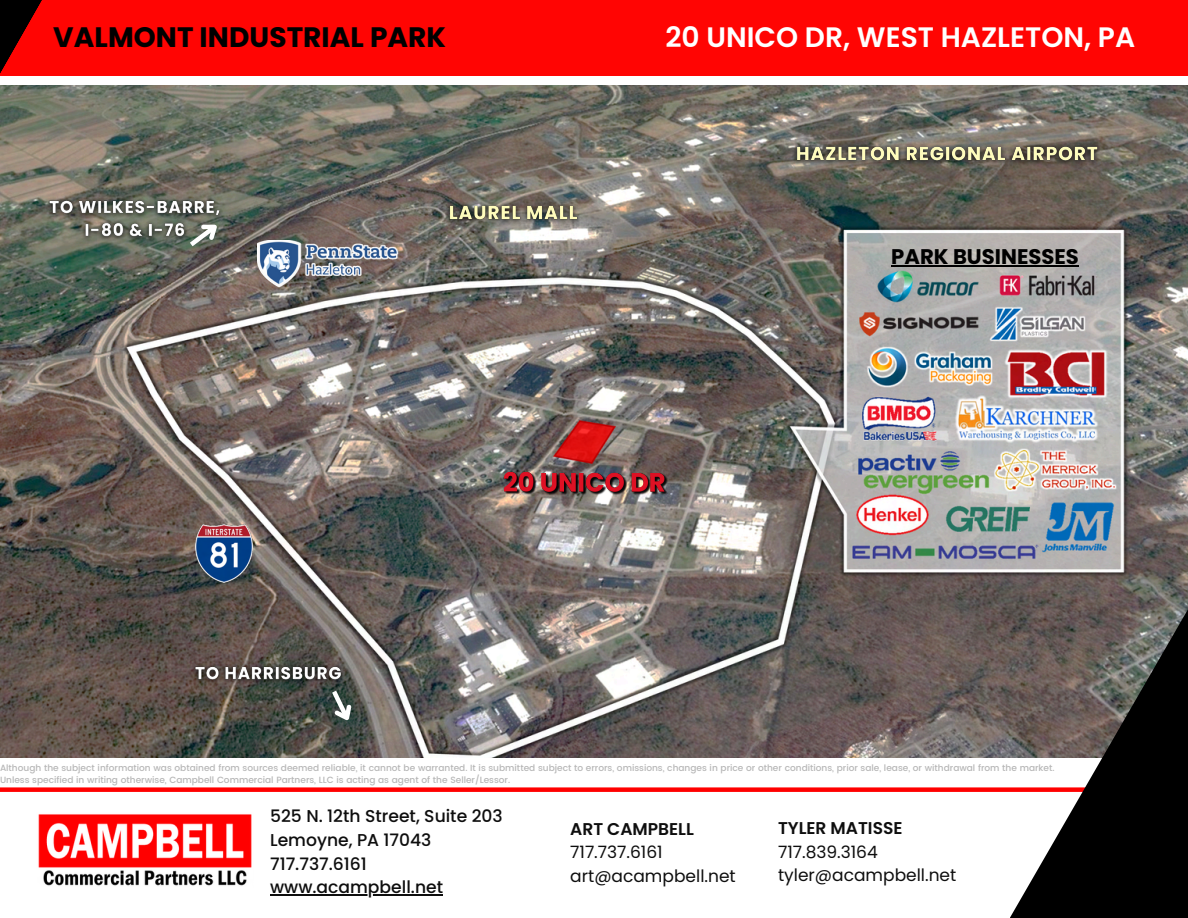
<style>
.page{position:relative;width:1188px;height:918px;background:#fff}
.page>*{position:absolute;margin:0;border:0;box-sizing:border-box;transform-origin:0 0}
.t1{font:600 28.05px "Poppins";color:#fff}
.t2{font:700 28.05px "Poppins";color:#000}
.t3{font:700 21.15px "Poppins";color:#000}
.t4{font:17.1px/23.5px "Poppins";color:#0e0e0e}
.t5{font:500 17.1px/23.5px "Poppins";color:#0e0e0e}
.t6{font:500 9px/12px "Poppins";color:#b7b7b7}
.s1{font-weight:600}
</style>
<div class="page">
<div style="left:0;top:0;width:1188px;height:76px;background:#ff0503"></div>
<img style="left:0;top:86px;width:1188px;height:672px">
<svg style="left:0;top:0;width:42px;height:74px"></svg>
<img style="left:42px;top:193px;width:188px;height:53px">
<img style="left:257px;top:240px;width:141px;height:50px">
<svg style="left:185px;top:212px;width:43px;height:39px;background:#74796f"></svg>
<svg style="left:328px;top:686px;width:34px;height:44px"></svg>
<img style="left:554px;top:420px;width:62px;height:43px">
<img style="left:195px;top:525px;width:57px;height:57px">
<img style="left:188px;top:658px;width:160px;height:31px">
<img style="left:788px;top:137px;width:320px;height:34px">
<img style="left:440px;top:196px;width:148px;height:34px">
<hr style="left:891px;top:265px;width:188px;height:1px;background:#000">
<img style="left:502px;top:464px;width:171px;height:37px">
<div style="left:0;top:787px;width:1188px;height:5px;background:#f00"></div>
<svg style="left:1010px;top:598px;width:178px;height:320px;background:#4a4544"></svg>
<img style="left:38px;top:814px;width:214px;height:72px">
<hr style="left:270px;top:894px;width:173px;height:1px;background:#0e0e0e">
<h2 class="t2" style="left:53px;top:18px;width:394px">VALMONT INDUSTRIAL PARK</h2>
<p class="t1" style="left:665px;top:18px;width:471px">20 UNICO DR, WEST HAZLETON, PA</p>
<p class="t3" style="left:891px;top:242px;width:189px">PARK BUSINESSES</p>
<h5 class="t6" style="left:0;top:762px;width:1056px">Although the subject information was obtained from sources deemed reliable, it cannot be warranted. It is submitted subject to errors, omissions, changes in price or other conditions, prior sale, lease, or withdrawal from the market.<br>Unless specified in writing otherwise, Campbell Commercial Partners, LLC is acting as agent of the Seller/Lessor.</h5>
<h5 class="t4" style="left:778px;top:817px;width:180px"><span class="s1">TYLER MATISSE<br></span>717.839.3164 tyler@acampbell.net</h5>
<p class="t5" style="left:270px;top:805px;width:234px">525 N. 12th Street, Suite 203<br>Lemoyne, PA 17043<br>717.737.6161</p>
<h4 class="t5" style="left:270px;top:875px;width:175px">www.acampbell.net</h4>
<p class="t4" style="left:570px;top:817px;width:167px"><span class="s1">ART CAMPBELL<br></span>717.737.6161 art@acampbell.net</p>
</div>
